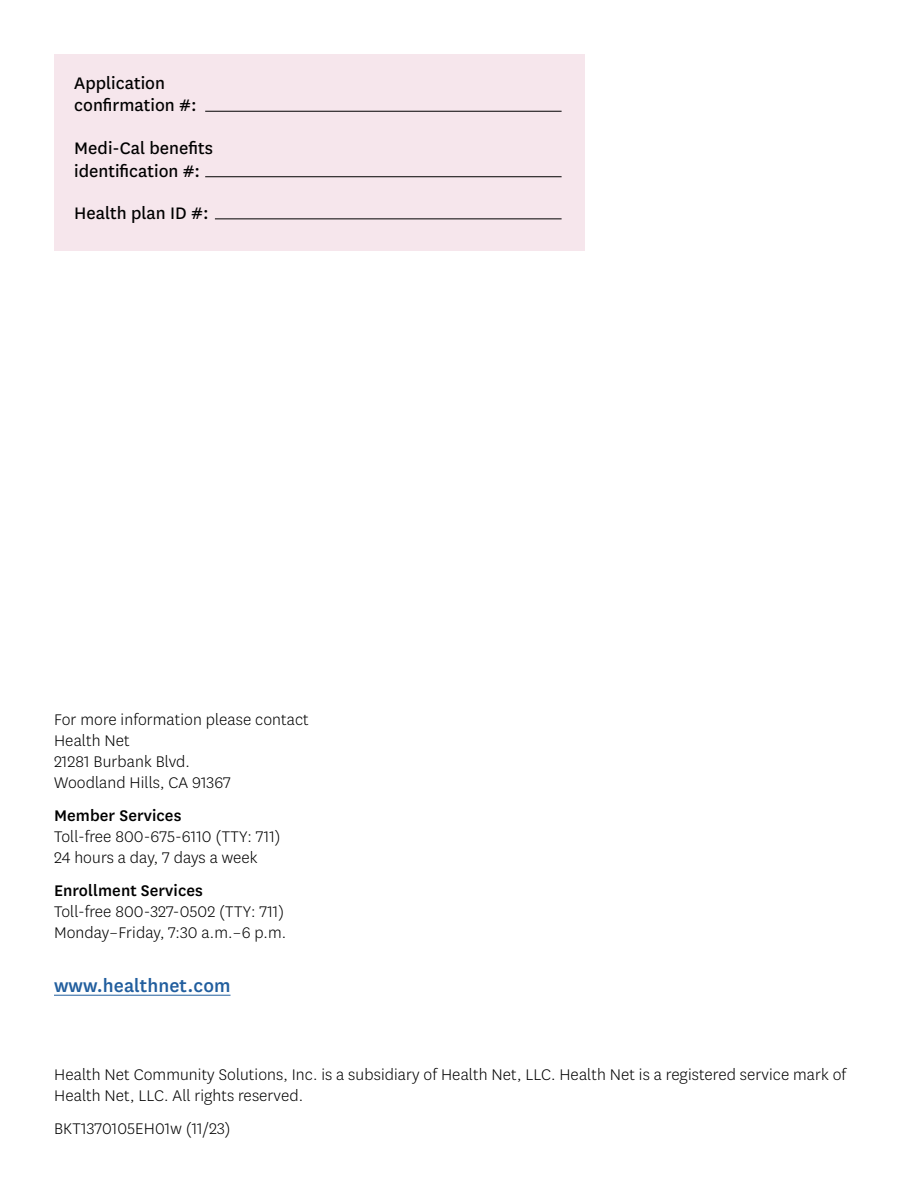
<style>
.page{position:relative;width:918px;height:1188px;background:#fff}
.page>*{position:absolute;margin:0;border:0;box-sizing:border-box;transform-origin:0 0}
.t1{font:500 21px "Centene Sans";letter-spacing:.005em;color:#215e9e}
.t2{font:19.5px/22.5px "Centene Sans";color:#000}
.t3{font:300 18px/21px "Centene Sans";letter-spacing:.005em;color:#000}
.t4{font:500 18px "Centene Sans";letter-spacing:.005em;color:#000}
</style>
<div class="page">
<div style="left:54px;top:54px;width:531px;height:197px;background:#f6e6ec"></div>
<hr style="left:205px;top:111px;width:357px;height:1px;background:#000">
<hr style="left:205px;top:176px;width:357px;height:1px;background:#000">
<hr style="left:215px;top:218px;width:347px;height:1px;background:#000">
<hr style="left:54px;top:995px;width:177px;height:1px;background:#215e9e">
<p class="t2" style="left:74px;top:71px;width:124px">Application confirmation #:</p>
<p class="t2" style="left:74px;top:136px;width:140px">Medi-Cal benefits identification #:</p>
<p class="t2" style="left:74px;top:201px;width:136px">Health plan ID #:</p>
<p class="t3" style="left:54px;top:709px;width:256px">For more information please contact<br>Health Net<br>21281 Burbank Blvd.<br>Woodland Hills, CA 91367</p>
<p class="t4" style="left:54px;top:803px;width:129px">Member Services</p>
<p class="t3" style="left:54px;top:826px;width:228px">Toll-free 800-675-6110 (TTY: 711)<br>24 hours a day, 7 days a week</p>
<p class="t4" style="left:54px;top:878px;width:150px">Enrollment Services</p>
<p class="t3" style="left:54px;top:901px;width:234px">Toll-free 800-327-0502 (TTY: 711)<br>Monday–Friday, 7:30 a.m.–6 p.m.</p>
<p class="t1" style="left:54px;top:972px;width:178px">www.healthnet.com</p>
<p class="t3" style="left:54px;top:1063px;width:794px">Health Net Community Solutions, Inc. is a subsidiary of Health Net, LLC. Health Net is a registered service mark of<br>Health Net, LLC. All rights reserved.</p>
<p class="t3" style="left:54px;top:1117px;width:178px">BKT1370105EH01w (11/23)</p>
</div>
